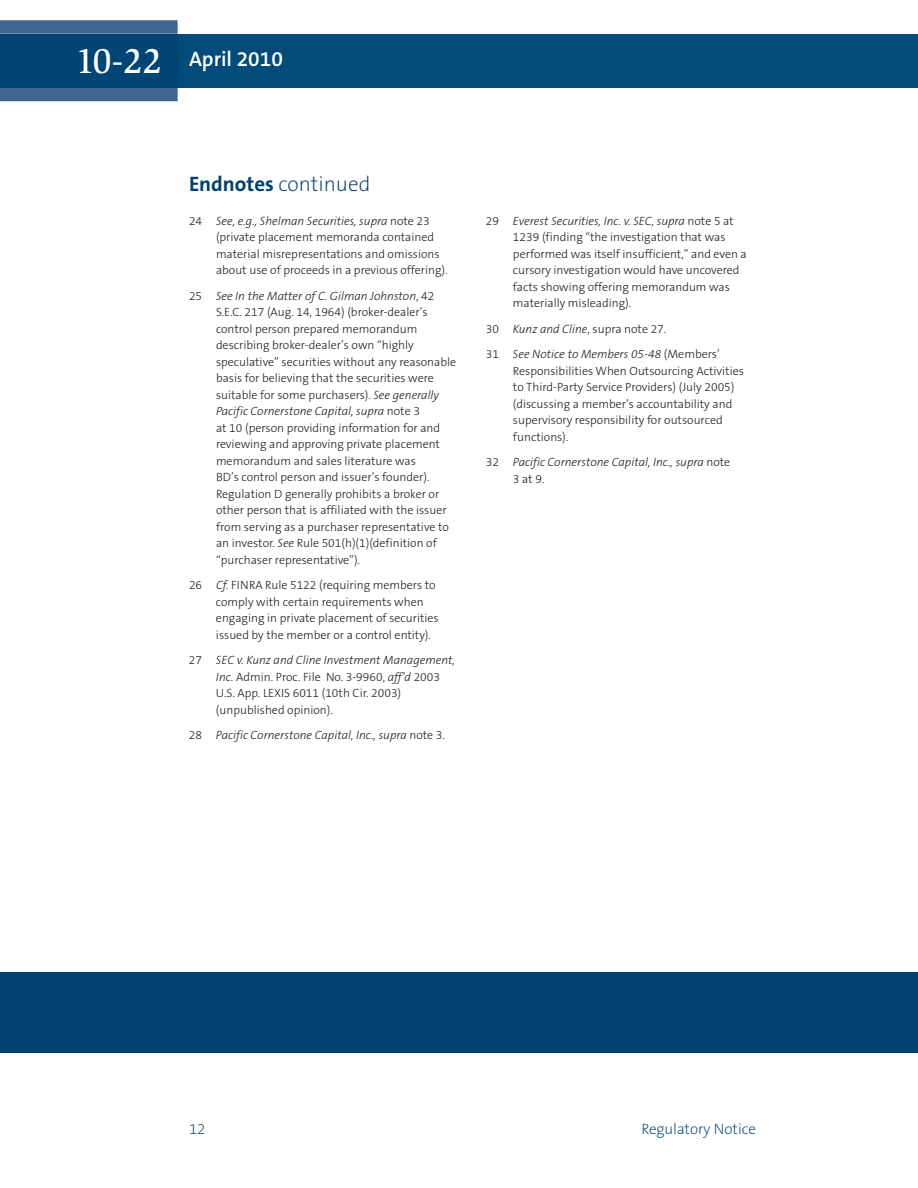
<style>
.page{position:relative;width:918px;height:1188px;background:#fff}
.page>*{position:absolute;margin:0;border:0;box-sizing:border-box;transform-origin:0 0}
.t1{font:500 36px "Slimbach LT";color:#fff}
.t2{font:200 21px "The Sans B2";color:#004170}
.t3{font:600 21px "The Sans B6";color:#fff}
.t4{font:200 15px "The Sans B2";color:#004170}
.t5{font:300 12px/16.5px "The Sans B3";color:#221f1f}
.t6{font:italic 300 12px/25.5px "The Sans B3";color:#221f1f}
.s1{font-family:"The Sans B7";font-weight:700}
.s2{font-style:italic}
.s3{font-style:normal}
</style>
<div class="page">
<div style="left:178px;top:34px;width:740px;height:54px;background:#034c7a"></div>
<svg style="left:0;top:20px;width:178px;height:81px;background:#416992"></svg>
<div style="left:0;top:34px;width:178px;height:54px;background:#004573"></div>
<div style="left:0;top:972px;width:918px;height:81px;background:#004170"></div>
<h1 class="t1" style="left:76px;top:46px;width:88px">10-22</h1>
<h2 class="t3" style="left:189px;top:50px;width:95px">April 2010</h2>
<h2 class="t2" style="left:189px;top:176px;width:183px"><span class="s1">Endnotes</span> continued</h2>
<p class="t5" style="left:216px;top:214px;width:233px;text-indent:-27px">24 <span class="s2">See, e.g., Shelman Securities, supra</span> note 23 (private placement memoranda contained material misrepresentations and omissions about use of proceeds in a previous offering).</p>
<p class="t5" style="left:216px;top:289px;width:242px;text-indent:-27px">25 <span class="s2">See In the Matter of C. Gilman Johnston</span>, 42<br>S.E.C. 217 (Aug. 14, 1964) (broker-dealer’s control person prepared memorandum describing broker-dealer’s own “highly speculative” securities without any reasonable basis for believing that the securities were suitable for some purchasers). <span class="s2">See generally Pacific Cornerstone Capital, supra</span> note 3<br>at 10 (person providing information for and reviewing and approving private placement memorandum and sales literature was<br>BD’s control person and issuer’s founder).<br>Regulation D generally prohibits a broker or other person that is affiliated with the issuer from serving as a purchaser representative to an investor. <span class="s2">See</span> Rule 501(h)(1)(definition of “purchaser representative”).</p>
<p class="t5" style="left:216px;top:578px;width:224px;text-indent:-27px">26 <span class="s2">Cf.</span> FINRA Rule 5122 (requiring members to comply with certain requirements when engaging in private placement of securities issued by the member or a control entity).</p>
<p class="t5" style="left:216px;top:653px;width:240px;text-indent:-27px">27 <span class="s2">SEC v. Kunz and Cline Investment Management, Inc.</span> Admin. Proc. File No. 3-9960, <span class="s2">aff’d</span> 2003<br>U.S. App. LEXIS 6011 (10th Cir. 2003) (unpublished opinion).</p>
<p class="t6" style="left:189px;top:724px;width:258px"><span class="s3">28</span> Pacific Cornerstone Capital, Inc., supra <span class="s3">note 3.</span></p>
<p class="t5" style="left:513px;top:214px;width:235px;text-indent:-27px">29 <span class="s2">Everest Securities, Inc. v. SEC, supra</span> note 5 at 1239 (finding “the investigation that was performed was itself insufficient,” and even a cursory investigation would have uncovered facts showing offering memorandum was materially misleading).</p>
<p class="t6" style="left:486px;top:317px;width:235px"><span class="s3">30</span> Kunz and Cline<span class="s3">, supra note 27.<br>31</span> See Notice to Members 05-48 <span class="s3">(Members’</span></p>
<p class="t5" style="left:513px;top:364px;width:232px">Responsibilities When Outsourcing Activities to Third-Party Service Providers) (July 2005) (discussing a member’s accountability and supervisory responsibility for outsourced functions).</p>
<p class="t6" style="left:513px;top:455px;width:219px;line-height:16.5px;text-indent:-27px"><span class="s3">32</span> Pacific Cornerstone Capital, Inc., supra <span class="s3">note<br>3 at 9.</span></p>
<p class="t4" style="left:189px;top:1123px;width:18px">12</p>
<p class="t4" style="left:641px;top:1123px;width:116px">Regulatory Notice</p>
</div>
